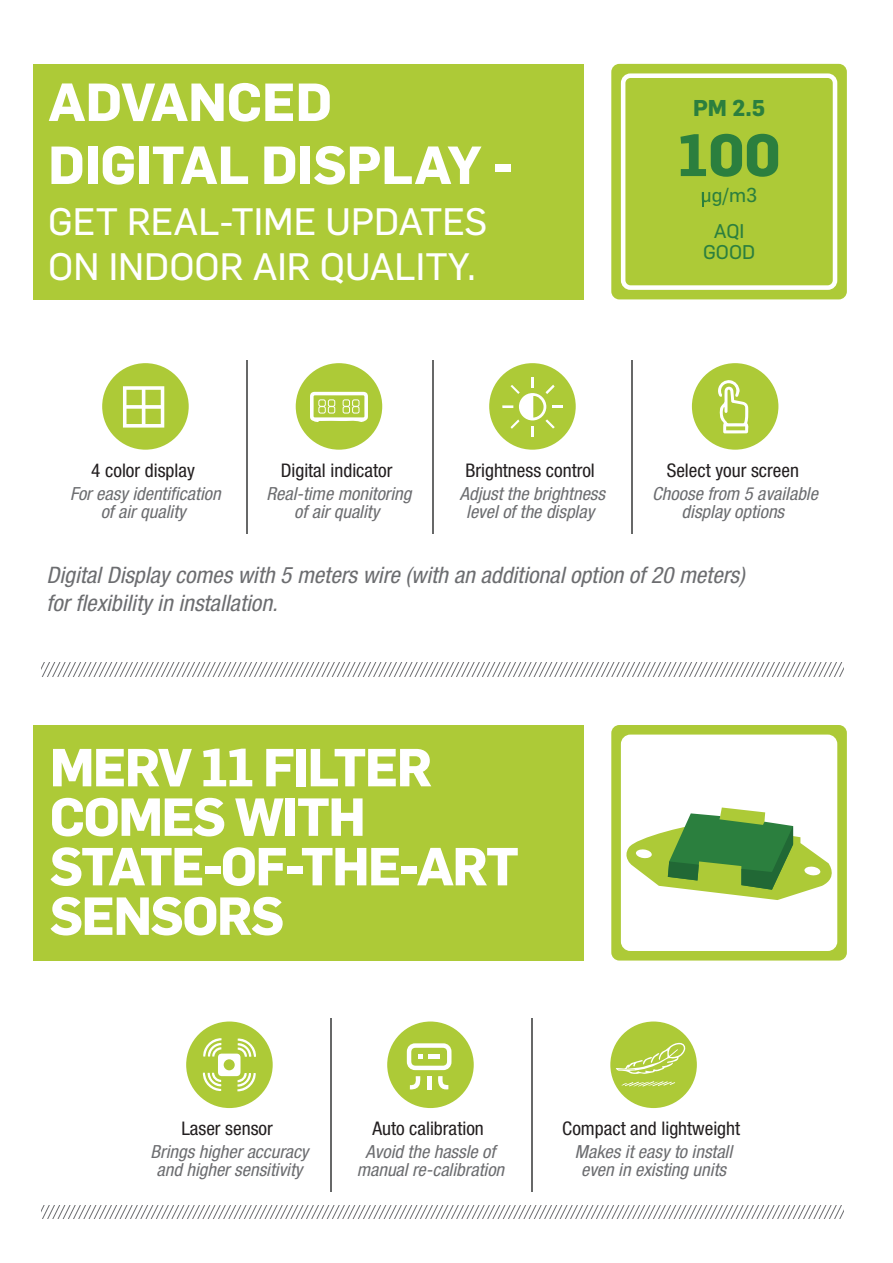
<style>
.page{position:relative;width:893px;height:1263px;background:#fff}
.page>*{position:absolute;margin:0;border:0;box-sizing:border-box;transform-origin:0 0}
.t1{font:700 58.35px "Flama";color:#2b7f3e}
.t2{font:700 52.5px/49.5px "Flama";letter-spacing:-.03em;color:#fff}
.t3{font:700 52.5px/63px "Flama";color:#fff}
.t4{font:37.5px/45px "Flama Basic";color:#fff}
.t5{font:italic condensed 22.65px/27.3px "Helvetica Neue LT Pro";color:#6c6d70}
.t6{font:700 22.5px "Flama";color:#2b7f3e}
.t7{font:19.65px "Flama Basic";color:#2b7f3e}
.t8{font:19.5px/20.9px "Flama Basic";color:#2b7f3e;text-align:center}
.t9{font:condensed 18.75px "Helvetica Neue LT Pro";color:#231f20}
.t10{font:italic condensed 18.15px/18px "Helvetica Neue LT Pro";color:#6c6d70;text-align:center}
</style>
<div class="page">
<svg style="left:42px;top:1205px;width:801px;height:13px"></svg>
<svg style="left:42px;top:663px;width:801px;height:13px"></svg>
<div style="left:33px;top:725px;width:551px;height:235px;background:#adca37"></div>
<div style="left:33px;top:64px;width:551px;height:235px;background:#adca37"></div>
<hr style="left:246px;top:360px;width:2px;height:174px;background:#676868">
<hr style="left:432px;top:360px;width:1px;height:174px;background:#676868">
<hr style="left:631px;top:360px;width:2px;height:174px;background:#676868">
<div style="left:611px;top:64px;width:236px;height:235px;background:#adca37;border-radius:8px"></div>
<div style="left:621px;top:73px;width:216px;height:217px;border:5px solid #fff;border-radius:7px"></div>
<svg style="left:702px;top:192px;width:2px;height:14px"></svg>
<div style="left:611px;top:725px;width:236px;height:235px;background:#adca37;border-radius:8px"></div>
<div style="left:623px;top:737px;width:212px;height:212px;background:#fff;border-radius:7px"></div>
<div style="left:621px;top:734px;width:216px;height:217px;border:5px solid #fff;border-radius:7px"></div>
<div style="left:102px;top:363px;width:87px;height:87px;background:#adca37;border-radius:50%"></div>
<div style="left:296px;top:363px;width:86px;height:87px;background:#adca37;border-radius:50%"></div>
<div style="left:692px;top:363px;width:86px;height:87px;background:#adca37;border-radius:50%"></div>
<div style="left:489px;top:363px;width:87px;height:87px;background:#adca37;border-radius:50%"></div>
<svg style="left:123px;top:386px;width:41px;height:42px"></svg>
<svg style="left:310px;top:392px;width:58px;height:30px"></svg>
<div style="left:318px;top:399px;width:8px;height:8px;border:1px solid #fff;border-radius:2px"></div>
<div style="left:318px;top:406px;width:8px;height:8px;border:1px solid #fff;border-radius:2px"></div>
<div style="left:328px;top:399px;width:7px;height:8px;border:1px solid #fff;border-radius:2px"></div>
<div style="left:328px;top:406px;width:7px;height:8px;border:1px solid #fff;border-radius:2px"></div>
<div style="left:343px;top:399px;width:7px;height:8px;border:1px solid #fff;border-radius:2px"></div>
<div style="left:343px;top:406px;width:7px;height:8px;border:1px solid #fff;border-radius:2px"></div>
<div style="left:352px;top:399px;width:7px;height:8px;border:1px solid #fff;border-radius:2px"></div>
<div style="left:352px;top:406px;width:7px;height:8px;border:1px solid #fff;border-radius:2px"></div>
<svg style="left:510px;top:419px;width:9px;height:10px"></svg>
<svg style="left:545px;top:419px;width:10px;height:10px"></svg>
<svg style="left:502px;top:405px;width:11px;height:3px"></svg>
<svg style="left:531px;top:426px;width:3px;height:11px"></svg>
<svg style="left:510px;top:385px;width:10px;height:9px"></svg>
<svg style="left:519px;top:377px;width:44px;height:43px"></svg>
<hr style="left:330px;top:1018px;width:2px;height:174px;background:#676868">
<hr style="left:531px;top:1018px;width:1px;height:174px;background:#676868">
<div style="left:186px;top:1021px;width:87px;height:87px;background:#adca37;border-radius:50%"></div>
<div style="left:387px;top:1021px;width:87px;height:87px;background:#adca37;border-radius:50%"></div>
<div style="left:610px;top:1021px;width:87px;height:87px;background:#adca37;border-radius:50%"></div>
<svg style="left:718px;top:380px;width:31px;height:53px"></svg>
<svg style="left:622px;top:807px;width:216px;height:93px"></svg>
<svg style="left:202px;top:1038px;width:54px;height:54px"></svg>
<svg style="left:410px;top:1076px;width:10px;height:14px"></svg>
<svg style="left:438px;top:1076px;width:10px;height:14px"></svg>
<hr style="left:427px;top:1076px;width:4px;height:13px;background:#fff">
<svg style="left:407px;top:1043px;width:44px;height:27px"></svg>
<svg style="left:616px;top:1043px;width:70px;height:31px"></svg>
<svg style="left:621px;top:1081px;width:54px;height:6px"></svg>
<h2 class="t3" style="left:48px;top:67px;width:466px">ADVANCED<br>DIGITAL DISPLAY -</h2>
<h3 class="t4" style="left:48px;top:197px;width:440px">GET REAL-TIME UPDATES<br>ON INDOOR AIR QUALITY.</h3>
<p class="t6" style="left:693px;top:91px;width:74px">PM 2.5</p>
<h1 class="t1" style="left:678px;top:113px;width:104px">100</h1>
<p class="t7" style="left:701px;top:181px;width:58px">ug/m3</p>
<p class="t8" style="left:703px;top:219px;width:54px">AQI<br>GOOD</p>
<p class="t9" style="left:91px;top:459px;width:105px">4 color display</p>
<p class="t9" style="left:281px;top:459px;width:113px">Digital indicator</p>
<p class="t9" style="left:465px;top:459px;width:131px">Brightness control</p>
<p class="t9" style="left:667px;top:459px;width:134px">Select your screen</p>
<p class="t10" style="left:70px;top:485px;width:152px">For easy identification of air quality</p>
<p class="t10" style="left:266px;top:485px;width:146px">Real-time monitoring of air quality</p>
<p class="t10" style="left:460px;top:485px;width:147px">Adjust the brightness level of the display</p>
<p class="t10" style="left:652px;top:485px;width:167px">Choose from 5 available display options</p>
<p class="t5" style="left:47px;top:562px;width:700px">Digital Display comes with 5 meters wire (with an additional option of 20 meters) for flexibility in installation.</p>
<h2 class="t2" style="left:50px;top:739px;width:471px">MERV 11 FILTER<br>COMES WITH<br>STATE-OF-THE-ART<br>SENSORS</h2>
<p class="t9" style="left:181px;top:1117px;width:93px">Laser sensor</p>
<p class="t9" style="left:372px;top:1117px;width:113px">Auto calibration</p>
<p class="t9" style="left:562px;top:1117px;width:179px">Compact and lightweight</p>
<p class="t10" style="left:151px;top:1143px;width:159px">Brings higher accuracy and higher sensitivity</p>
<p class="t10" style="left:357px;top:1143px;width:149px">Avoid the hassle of manual re-calibration</p>
<p class="t10" style="left:575px;top:1143px;width:159px">Makes it easy to install even in existing units</p>
</div>
